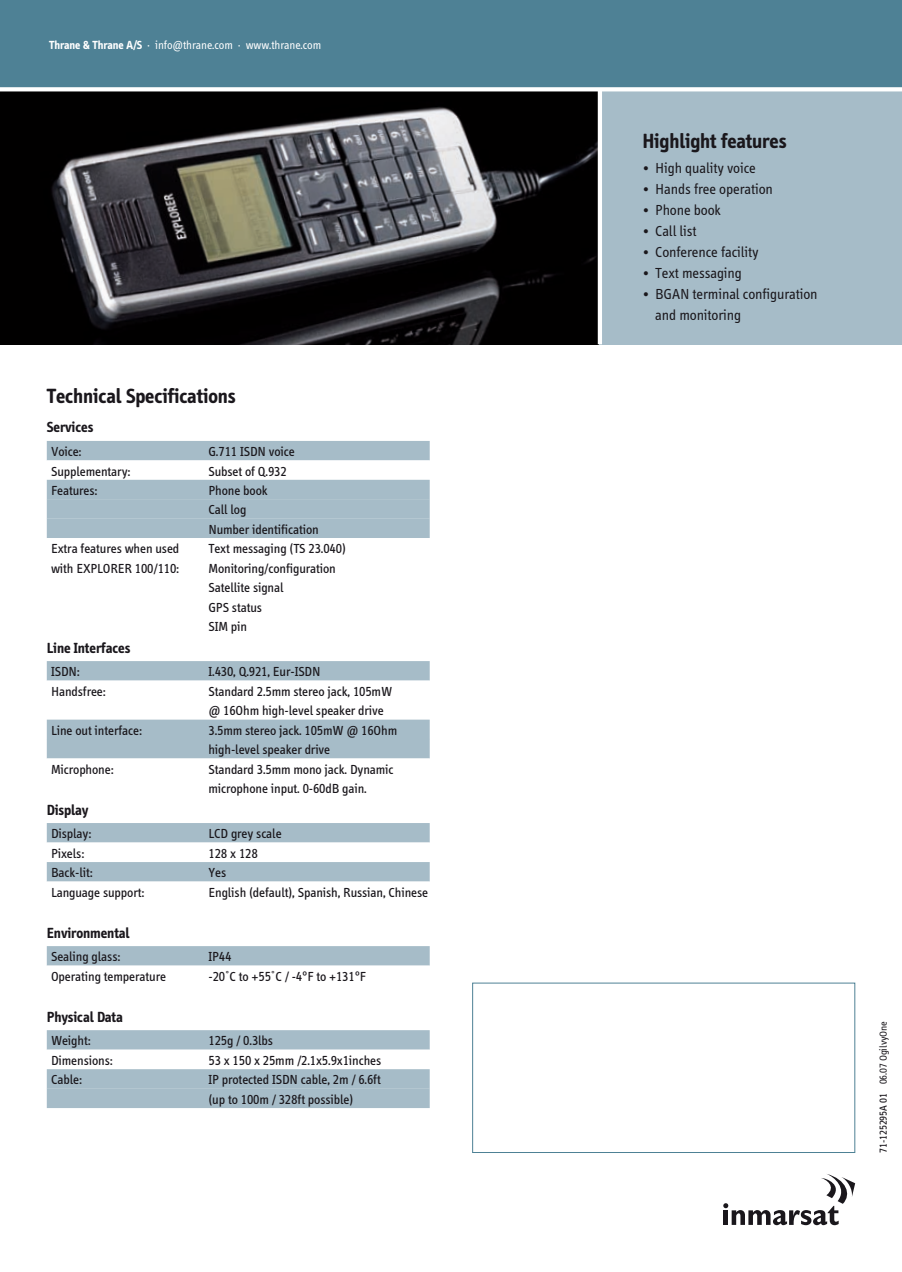
<style>
.page{position:relative;width:902px;height:1272px;background:#fff}
.page>*{position:absolute;margin:0;border:0;box-sizing:border-box;transform-origin:0 0}
.t1{font:700 21px "Info";color:#1a171c}
.t2{font:15px/21px "Info";color:#1a171c}
.t3{font:700 15px "Info";color:#1a171c}
.t4{font:13.5px/19.5px "Info";color:#1a171c}
.t5{font:12px "Info";color:#fff}
.t6{font:10.5px "Info";color:#1a171c}
.s1{font-weight:700}
.s2{font-size:10.5px}
.s3{font-style:inherit}
</style>
<div class="page">
<img style="left:0;top:91px;width:597px;height:253px">
<div style="left:0;top:0;width:901px;height:89px;background:#4e8195"></div>
<div style="left:47px;top:441px;width:382px;height:19px;background:#a6bcc8"></div>
<div style="left:47px;top:480px;width:382px;height:19px;background:#a6bcc8"></div>
<div style="left:47px;top:499px;width:382px;height:19px;background:#a6bcc8"></div>
<div style="left:47px;top:518px;width:382px;height:20px;background:#a6bcc8"></div>
<div style="left:47px;top:661px;width:382px;height:19px;background:#a6bcc8"></div>
<div style="left:47px;top:719px;width:382px;height:20px;background:#a6bcc8"></div>
<div style="left:47px;top:739px;width:382px;height:19px;background:#a6bcc8"></div>
<div style="left:47px;top:823px;width:382px;height:19px;background:#a6bcc8"></div>
<div style="left:47px;top:862px;width:382px;height:19px;background:#a6bcc8"></div>
<div style="left:47px;top:946px;width:382px;height:19px;background:#a6bcc8"></div>
<div style="left:47px;top:1030px;width:382px;height:19px;background:#a6bcc8"></div>
<div style="left:47px;top:1069px;width:382px;height:19px;background:#a6bcc8"></div>
<div style="left:47px;top:1088px;width:382px;height:19px;background:#a6bcc8"></div>
<div style="left:600px;top:90px;width:301px;height:254px;background:#a6bcc8"></div>
<div style="left:597px;top:89px;width:5px;height:255px;background:#fff"></div>
<div style="left:472px;top:982px;width:383px;height:170px;border:1px solid #4e8195"></div>
<svg style="left:723px;top:1174px;width:132px;height:51px"></svg>
<svg style="left:0;top:87px;width:901px;height:4px;fill:#fff"></svg>
<p class="t5" style="left:47px;top:39px;width:276px"><span class="s1">Thrane &amp; Thrane A/S</span> <span class="s2">·</span> info@thrane.com <span class="s2">·</span> www.thrane.com</p>
<h1 class="t1" style="left:47px;top:384px;width:190px">Technical Specifications</h1>
<p class="t3" style="left:47px;top:419px;width:48px">Services</p>
<p class="t4" style="left:51px;top:442px;width:32px">Voice:</p>
<p class="t4" style="left:208px;top:442px;width:88px">G.711 ISDN voice</p>
<p class="t4" style="left:51px;top:461px;width:81px">Supplementary:</p>
<p class="t4" style="left:208px;top:461px;width:80px">Subset of Q.932</p>
<p class="t4" style="left:51px;top:481px;width:48px">Features:</p>
<p class="t4" style="left:208px;top:481px;width:112px">Phone book<br>Call log<br>Number identification</p>
<p class="t4" style="left:51px;top:539px;width:130px">Extra features when used</p>
<p class="t4" style="left:208px;top:539px;width:139px">Text messaging (TS 23.040)</p>
<p class="t4" style="left:51px;top:558px;width:129px">with EXPLORER 100/110:</p>
<p class="t4" style="left:208px;top:558px;width:129px">Monitoring/configuration<br>Satellite signal<br>GPS status<br>SIM pin</p>
<p class="t3" style="left:47px;top:639px;width:85px">Line Interfaces</p>
<p class="t4" style="left:51px;top:662px;width:30px">ISDN:</p>
<p class="t4" style="left:208px;top:662px;width:113px">I.430, Q.921, Eur-ISDN</p>
<p class="t4" style="left:51px;top:681px;width:56px">Handsfree:</p>
<p class="t4" style="left:208px;top:681px;width:185px">Standard 2.5mm stereo jack, 105mW @ 16Ohm high-level speaker drive</p>
<p class="t4" style="left:51px;top:720px;width:92px">Line out interface:</p>
<p class="t4" style="left:208px;top:721px;width:190px">3.5mm stereo jack. 105mW @ 16Ohm high-level speaker drive</p>
<p class="t4" style="left:51px;top:759px;width:64px">Microphone:</p>
<p class="t4" style="left:208px;top:759px;width:186px">Standard 3.5mm mono jack. Dynamic microphone input. 0-60dB gain.</p>
<p class="t3" style="left:47px;top:801px;width:43px">Display</p>
<p class="t4" style="left:51px;top:824px;width:42px">Display:</p>
<p class="t4" style="left:208px;top:824px;width:75px">LCD grey scale</p>
<p class="t4" style="left:51px;top:843px;width:35px">Pixels:</p>
<p class="t4" style="left:208px;top:843px;width:51px">128 x 128</p>
<p class="t4" style="left:51px;top:863px;width:43px">Back-lit:</p>
<p class="t4" style="left:208px;top:863px;width:19px">Yes</p>
<p class="t4" style="left:51px;top:882px;width:95px">Language support:</p>
<p class="t4" style="left:208px;top:882px;width:221px">English (default), Spanish, Russian, Chinese</p>
<p class="t3" style="left:47px;top:924px;width:84px">Environmental</p>
<p class="t4" style="left:51px;top:947px;width:71px">Sealing glass:</p>
<p class="t4" style="left:208px;top:947px;width:24px">IP44</p>
<p class="t4" style="left:51px;top:966px;width:116px">Operating temperature</p>
<p class="t4" style="left:208px;top:966px;width:159px">-20˚C to +55˚C / -4°F to +131°F</p>
<p class="t3" style="left:47px;top:1008px;width:78px">Physical Data</p>
<p class="t4" style="left:51px;top:1031px;width:41px">Weight:</p>
<p class="t4" style="left:208px;top:1031px;width:66px">125g / 0.3lbs</p>
<p class="t4" style="left:51px;top:1050px;width:63px">Dimensions:</p>
<p class="t4" style="left:208px;top:1050px;width:174px">53 x 150 x 25mm /2.1x5.9x1inches</p>
<p class="t4" style="left:51px;top:1070px;width:32px">Cable:</p>
<p class="t4" style="left:208px;top:1070px;width:174px">IP protected ISDN cable, 2m / 6.6ft (up to 100m / 328ft possible)</p>
<h1 class="t1" style="left:642px;top:129px;width:145px">Highlight features</h1>
<p class="t2" style="left:642px;top:158px;width:115px">• High quality voice</p>
<p class="t2" style="left:642px;top:179px;width:132px">• Hands free operation</p>
<p class="t2" style="left:642px;top:200px;width:80px">• Phone book</p>
<p class="t2" style="left:642px;top:221px;width:56px">• Call list</p>
<p class="t2" style="left:642px;top:242px;width:118px">• Conference facility</p>
<p class="t2" style="left:642px;top:263px;width:101px">• Text messaging</p>
<p class="t2" style="left:655px;top:284px;width:164px;text-indent:-13px">• BGAN terminal configuration and monitoring</p>
<p class="t6" style="left:877px;top:1152px;width:133px;rotate:-90deg"><span class="s3">71-125295A 01</span> 06.07 OgilvyOne</p>
</div>
